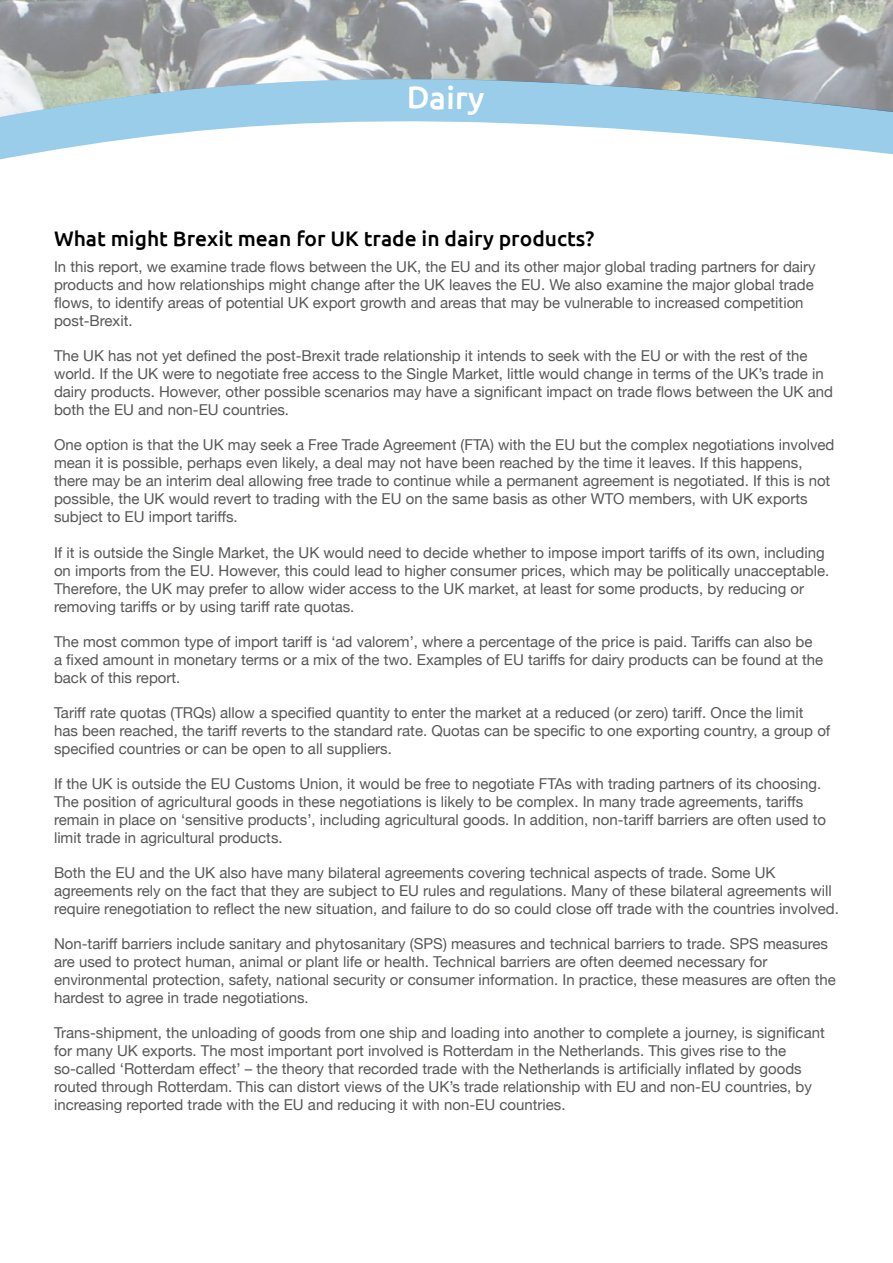
<style>
.page{position:relative;width:893px;height:1263px;background:#fff}
.page>*{position:absolute;margin:0;border:0;box-sizing:border-box;transform-origin:0 0}
.SubTitle{font:500 31.5px "Ubuntu";color:#fff}
.SubTitle_2{font:500 21px "Ubuntu";color:#000}
.Main_Body{font:15px/18px "Helvetica Neue";color:#575756}
</style>
<div class="page">
<svg style="left:0;top:117px;width:893px;height:43px"></svg>
<img style="left:0;top:0;width:893px;height:117px">
<p class="SubTitle" style="left:407px;top:77px;width:25px">D</p>
<p class="SubTitle" style="left:430px;top:77px;width:57px;rotate:1deg">airy</p>
<p class="SubTitle_2" style="left:54px;top:225px;width:542px">What might Brexit mean for UK trade in dairy products?</p>
<p class="Main_Body" style="left:54px;top:259px;width:763px">In this report, we examine trade flows between the UK, the EU and its other major global trading partners for dairy products and how relationships might change after the UK leaves the EU. We also examine the major global trade flows, to identify areas of potential UK export growth and areas that may be vulnerable to increased competition post-Brexit.</p>
<p class="Main_Body" style="left:54px;top:348px;width:780px">The UK has not yet defined the post-Brexit trade relationship it intends to seek with the EU or with the rest of the world. If the UK were to negotiate free access to the Single Market, little would change in terms of the UK’s trade in dairy products. However, other possible scenarios may have a significant impact on trade flows between the UK and both the EU and non-EU countries.</p>
<p class="Main_Body" style="left:54px;top:437px;width:782px">One option is that the UK may seek a Free Trade Agreement (FTA) with the EU but the complex negotiations involved mean it is possible, perhaps even likely, a deal may not have been reached by the time it leaves. If this happens, there may be an interim deal allowing free trade to continue while a permanent agreement is negotiated. If this is not possible, the UK would revert to trading with the EU on the same basis as other WTO members, with UK exports subject to EU import tariffs.</p>
<p class="Main_Body" style="left:54px;top:544px;width:777px">If it is outside the Single Market, the UK would need to decide whether to impose import tariffs of its own, including on imports from the EU. However, this could lead to higher consumer prices, which may be politically unacceptable.<br>Therefore, the UK may prefer to allow wider access to the UK market, at least for some products, by reducing or removing tariffs or by using tariff rate quotas.</p>
<p class="Main_Body" style="left:54px;top:633px;width:771px">The most common type of import tariff is ‘ad valorem’, where a percentage of the price is paid. Tariffs can also be a fixed amount in monetary terms or a mix of the two. Examples of EU tariffs for dairy products can be found at the back of this report.</p>
<p class="Main_Body" style="left:54px;top:704px;width:778px">Tariff rate quotas (TRQs) allow a specified quantity to enter the market at a reduced (or zero) tariff. Once the limit has been reached, the tariff reverts to the standard rate. Quotas can be specific to one exporting country, a group of specified countries or can be open to all suppliers.</p>
<p class="Main_Body" style="left:54px;top:775px;width:774px">If the UK is outside the EU Customs Union, it would be free to negotiate FTAs with trading partners of its choosing.<br>The position of agricultural goods in these negotiations is likely to be complex. In many trade agreements, tariffs remain in place on ‘sensitive products’, including agricultural goods. In addition, non-tariff barriers are often used to limit trade in agricultural products.</p>
<p class="Main_Body" style="left:54px;top:864px;width:786px">Both the EU and the UK also have many bilateral agreements covering technical aspects of trade. Some UK agreements rely on the fact that they are subject to EU rules and regulations. Many of these bilateral agreements will require renegotiation to reflect the new situation, and failure to do so could close off trade with the countries involved.</p>
<p class="Main_Body" style="left:54px;top:935px;width:783px">Non-tariff barriers include sanitary and phytosanitary (SPS) measures and technical barriers to trade. SPS measures are used to protect human, animal or plant life or health. Technical barriers are often deemed necessary for environmental protection, safety, national security or consumer information. In practice, these measures are often the hardest to agree in trade negotiations.</p>
<p class="Main_Body" style="left:54px;top:1024px;width:772px">Trans-shipment, the unloading of goods from one ship and loading into another to complete a journey, is significant for many UK exports. The most important port involved is Rotterdam in the Netherlands. This gives rise to the so-called ‘Rotterdam effect’ – the theory that recorded trade with the Netherlands is artificially inflated by goods routed through Rotterdam. This can distort views of the UK’s trade relationship with EU and non-EU countries, by increasing reported trade with the EU and reducing it with non-EU countries.</p>
</div>
